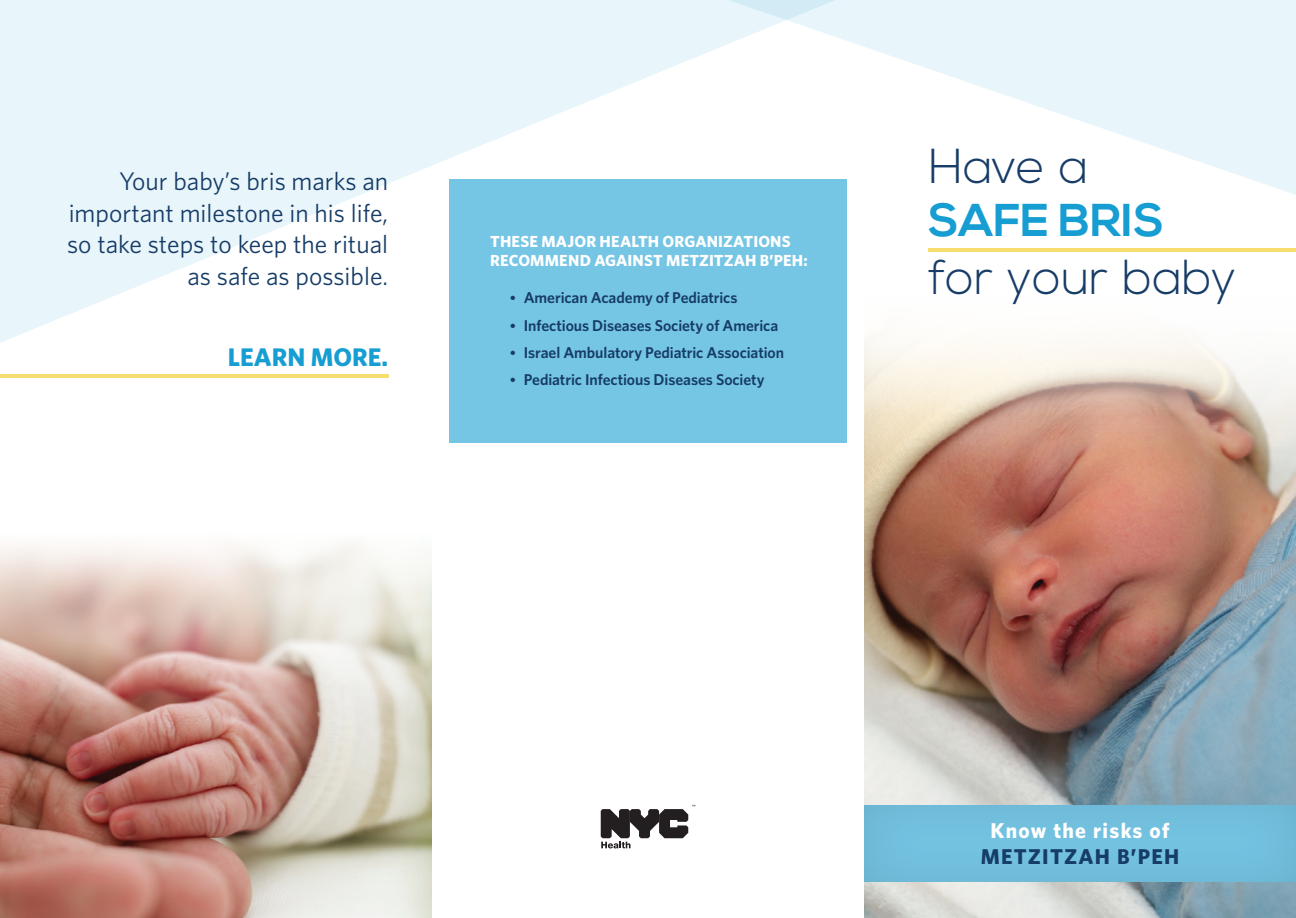
<style>
.page{position:relative;width:1296px;height:918px;background:#fff}
.page>*{position:absolute;margin:0;border:0;box-sizing:border-box;transform-origin:0 0}
.t1{font:300 49.05px "Nexa";color:#163c67}
.t2{font:700 45.9px "Nexa";color:#169dd2}
.t3{font:25.5px/31.5px "Whitney HTF";color:#163c67;text-align:right}
.t4{font:700 25.5px "Whitney HTF";color:#169dd2}
.t5{font:700 21.45px "Whitney HTF";letter-spacing:.06em;color:#fff}
.t6{font:700 21.45px "Whitney HTF";letter-spacing:.06em;color:#163c67}
.t7{font:700 16.05px/19.2px "Whitney HTF";letter-spacing:.01em;color:#fff}
.t8{font:600 15.6px "Whitney HTF";letter-spacing:-.005em;color:#163c67}
.s1{font-family:"Mercury Display";font-weight:400;font-size:16.05px}
</style>
<div class="page">
<img style="left:864px;top:882px;width:432px;height:36px">
<img style="left:864px;top:338px;width:432px;height:459px">
<svg style="left:0;top:0;width:1076px;height:416px"></svg>
<div style="left:858px;top:797px;width:438px;height:85px;background:#231f20;opacity:.13"></div>
<svg style="left:601px;top:805px;width:94px;height:43px"></svg>
<svg style="left:114px;top:0;width:1182px;height:300px;fill:#e8f5fa"></svg>
<img style="left:0;top:544px;width:432px;height:374px">
<hr style="left:929px;top:248px;width:367px;height:3px;background:#f6dd6e">
<hr style="left:0;top:375px;width:388px;height:3px;background:#f6dd6e">
<div style="left:449px;top:179px;width:398px;height:263px;background:#75c5e4"></div>
<p class="t3" style="left:67px;top:165px;width:322px">Your baby’s bris marks an important milestone in his life, so take steps to keep the ritual as safe as possible.</p>
<p class="t4" style="left:228px;top:341px;width:162px">LEARN MORE.</p>
<p class="t7" style="left:490px;top:231px;width:319px">THESE MAJOR HEALTH ORGANIZATIONS<br>RECOMMEND AGAINST METZITZAH B’PEH:</p>
<p class="t8" style="left:509px;top:289px;width:230px"><span class="s1">•</span> American Academy of Pediatrics</p>
<p class="t8" style="left:509px;top:316px;width:271px"><span class="s1">•</span> Infectious Diseases Society of America</p>
<p class="t8" style="left:509px;top:343px;width:276px"><span class="s1">•</span> Israel Ambulatory Pediatric Association</p>
<p class="t8" style="left:509px;top:370px;width:257px"><span class="s1">•</span> Pediatric Infectious Diseases Society</p>
<p class="t1" style="left:929px;top:138px;width:162px">Have a</p>
<p class="t2" style="left:929px;top:193px;width:237px">SAFE BRIS</p>
<p class="t1" style="left:929px;top:249px;width:309px">for your baby</p>
<p class="t5" style="left:991px;top:818px;width:180px">Know the risks of</p>
<p class="t6" style="left:981px;top:844px;width:200px">METZITZAH B’PEH</p>
</div>
